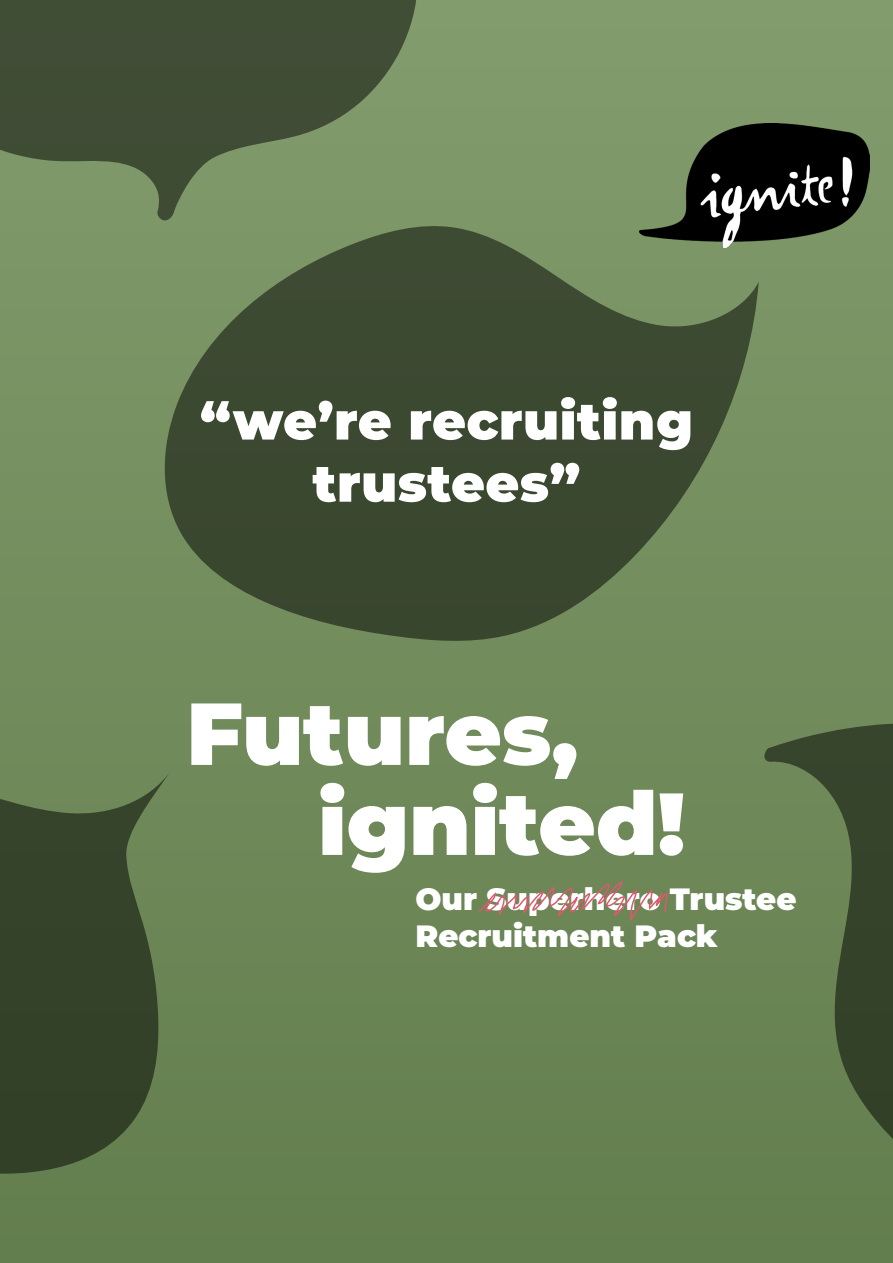
<style>
.page{position:relative;width:893px;height:1263px;background:#fff}
.page>*{position:absolute;margin:0;border:0;box-sizing:border-box;transform-origin:0 0}
.t1{font:900 87.75px/90px "Montserrat";color:#fff}
.t2{font:900 51.75px/62.1px "Montserrat";letter-spacing:.01em;color:#fff;text-align:center}
.t3{font:900 30.75px/36.9px "Montserrat";color:#fff}
</style>
<div class="page">
<div style="left:0;top:0;width:893px;height:1263px;background:linear-gradient(to bottom,#839c6d,#637d4d)"></div>
<svg style="left:159px;top:223px;width:600px;height:419px;background:#4e5e3f"></svg>
<svg style="left:0;top:770px;width:171px;height:410px;background:#435435"></svg>
<svg style="left:0;top:0;width:424px;height:221px;background:#576848"></svg>
<svg style="left:764px;top:720px;width:129px;height:527px;background:#586e46"></svg>
<img style="left:639px;top:123px;width:230px;height:125px">
<svg style="left:477px;top:855px;width:215px;height:88px;background:#728357"></svg>
<p class="t2" style="left:200px;top:387px;width:494px">“we’re recruiting trustees”</p>
<p class="t1" style="left:318px;top:683px;width:369px;text-indent:-132px">Futures, ignited!</p>
<p class="t3" style="left:416px;top:879px;width:382px">Our Superhero Trustee<br>Recruitment Pack</p>
</div>
